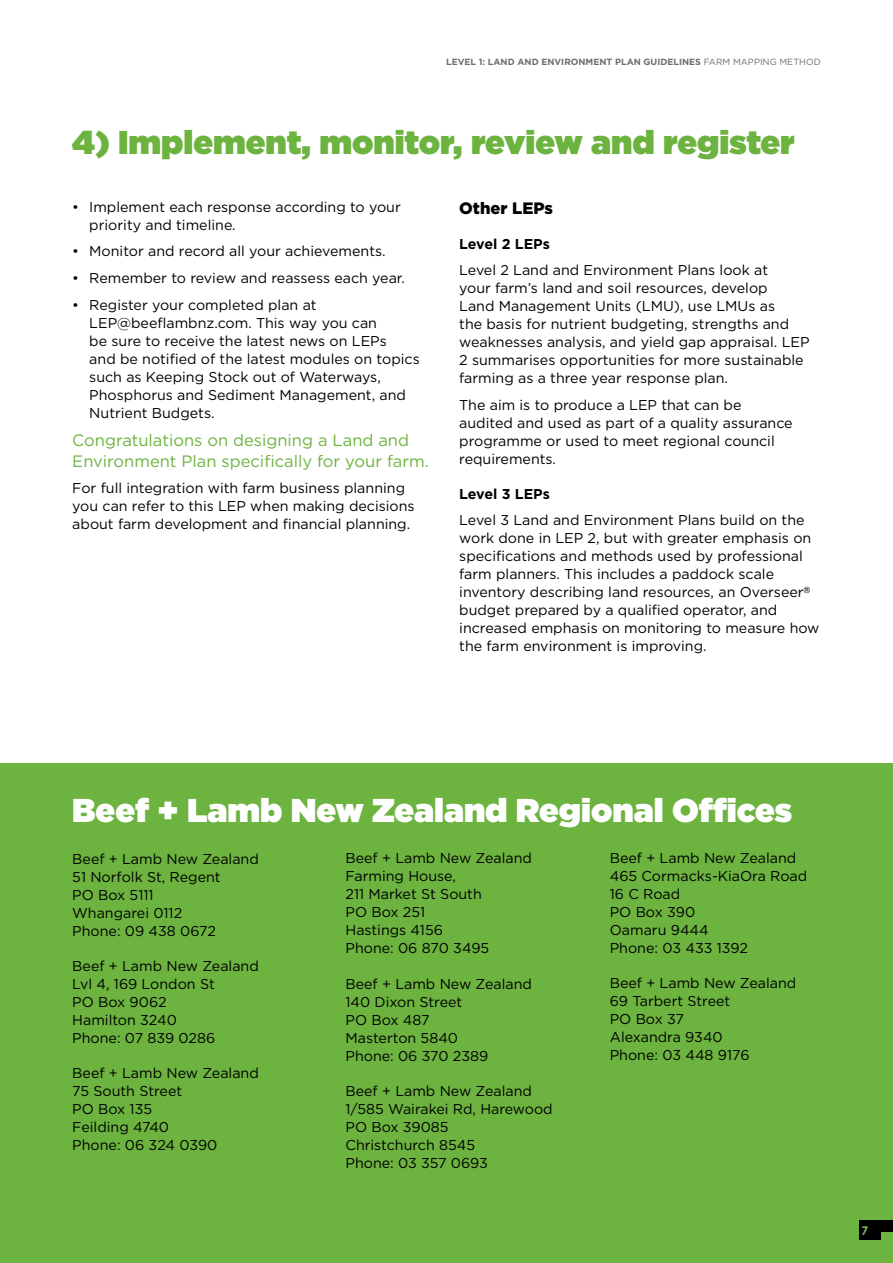
<style>
.page{position:relative;width:893px;height:1263px;background:#fff}
.page>*{position:absolute;margin:0;border:0;box-sizing:border-box;transform-origin:0 0}
.t1{font:900 33px "Gotham";color:#6cb33f}
.t2{font:900 33px "Gotham";color:#fff}
.t3{font:16.5px/20.2px "Gotham";color:#6cb33f}
.t4{font:900 16.5px "Gotham";color:#000}
.t5{font:14.25px/18px "Gotham";color:#000}
.t6{font:700 14.25px "Gotham";color:#000}
.t7{font:700 12px "Century Gothic";color:#88be5f}
.t8{font:700 9px "Gotham";color:#6d6e71}
.s1{font-weight:400}
</style>
<div class="page">
<div style="left:0;top:763px;width:893px;height:500px;background:#6cb33f"></div>
<div style="left:880px;top:1220px;width:13px;height:11px;background:#000"></div>
<div style="left:859px;top:1220px;width:21px;height:20px;background:#000"></div>
<p class="t8" style="left:446px;top:56px;width:376px">LEVEL 1: LAND AND ENVIRONMENT PLAN GUIDELINES <span class="s1">FARM MAPPING METHOD</span></p>
<h1 class="t1" style="left:72px;top:119px;width:724px">4) Implement, monitor, review and register</h1>
<p class="t5" style="left:89px;top:198px;width:313px;text-indent:-17px">• Implement each response according to your priority and timeline.</p>
<p class="t5" style="left:72px;top:242px;width:315px">• Monitor and record all your achievements.</p>
<p class="t5" style="left:72px;top:269px;width:334px">• Remember to review and reassess each year.</p>
<p class="t5" style="left:89px;top:295px;width:332px;text-indent:-17px">• Register your completed plan at LEP@beeflambnz.com. This way you can<br>be sure to receive the latest news on LEPs<br>and be notified of the latest modules on topics such as Keeping Stock out of Waterways, Phosphorus and Sediment Management, and Nutrient Budgets.</p>
<p class="t3" style="left:72px;top:430px;width:358px">Congratulations on designing a Land and<br>Environment Plan specifically for your farm.</p>
<p class="t5" style="left:72px;top:479px;width:344px">For full integration with farm business planning you can refer to this LEP when making decisions about farm development and financial planning.</p>
<p class="t4" style="left:459px;top:197px;width:95px">Other LEPs</p>
<p class="t6" style="left:459px;top:234px;width:92px">Level 2 LEPs</p>
<p class="t5" style="left:459px;top:261px;width:352px">Level 2 Land and Environment Plans look at<br>your farm’s land and soil resources, develop<br>Land Management Units (LMU), use LMUs as<br>the basis for nutrient budgeting, strengths and weaknesses analysis, and yield gap appraisal. LEP 2 summarises opportunities for more sustainable farming as a three year response plan.</p>
<p class="t5" style="left:459px;top:395px;width:335px">The aim is to produce a LEP that can be audited and used as part of a quality assurance programme or used to meet regional council requirements.</p>
<p class="t6" style="left:459px;top:484px;width:92px">Level 3 LEPs</p>
<p class="t5" style="left:459px;top:511px;width:362px">Level 3 Land and Environment Plans build on the work done in LEP 2, but with greater emphasis on specifications and methods used by professional farm planners. This includes a paddock scale inventory describing land resources, an Overseer<sup>® </sup>budget prepared by a qualified operator, and increased emphasis on monitoring to measure how the farm environment is improving.</p>
<h1 class="t2" style="left:72px;top:786px;width:721px">Beef + Lamb New Zealand Regional Offices</h1>
<p class="t5" style="left:72px;top:849px;width:188px">Beef + Lamb New Zealand<br>51 Norfolk St, Regent<br>PO Box 5111<br>Whangarei 0112<br>Phone: 09 438 0672</p>
<p class="t5" style="left:72px;top:956px;width:188px">Beef + Lamb New Zealand<br>Lvl 4, 169 London St<br>PO Box 9062<br>Hamilton 3240<br>Phone: 07 839 0286</p>
<p class="t5" style="left:72px;top:1063px;width:188px">Beef + Lamb New Zealand<br>75 South Street<br>PO Box 135<br>Feilding 4740<br>Phone: 06 324 0390</p>
<p class="t5" style="left:610px;top:849px;width:199px">Beef + Lamb New Zealand<br>465 Cormacks-KiaOra Road<br>16 C Road<br>PO Box 390<br>Oamaru 9444<br>Phone: 03 433 1392</p>
<p class="t5" style="left:610px;top:974px;width:188px">Beef + Lamb New Zealand<br>69 Tarbert Street<br>PO Box 37<br>Alexandra 9340<br>Phone: 03 448 9176</p>
<p class="t5" style="left:345px;top:849px;width:188px">Beef + Lamb New Zealand<br>Farming House,<br>211 Market St South<br>PO Box 251<br>Hastings 4156<br>Phone: 06 870 3495</p>
<p class="t5" style="left:345px;top:974px;width:188px">Beef + Lamb New Zealand<br>140 Dixon Street<br>PO Box 487<br>Masterton 5840<br>Phone: 06 370 2389</p>
<p class="t5" style="left:345px;top:1081px;width:209px">Beef + Lamb New Zealand<br>1/585 Wairakei Rd, Harewood<br>PO Box 39085<br>Christchurch 8545<br>Phone: 03 357 0693</p>
<p class="t7" style="left:861px;top:1221px;width:8px">7</p>
</div>
